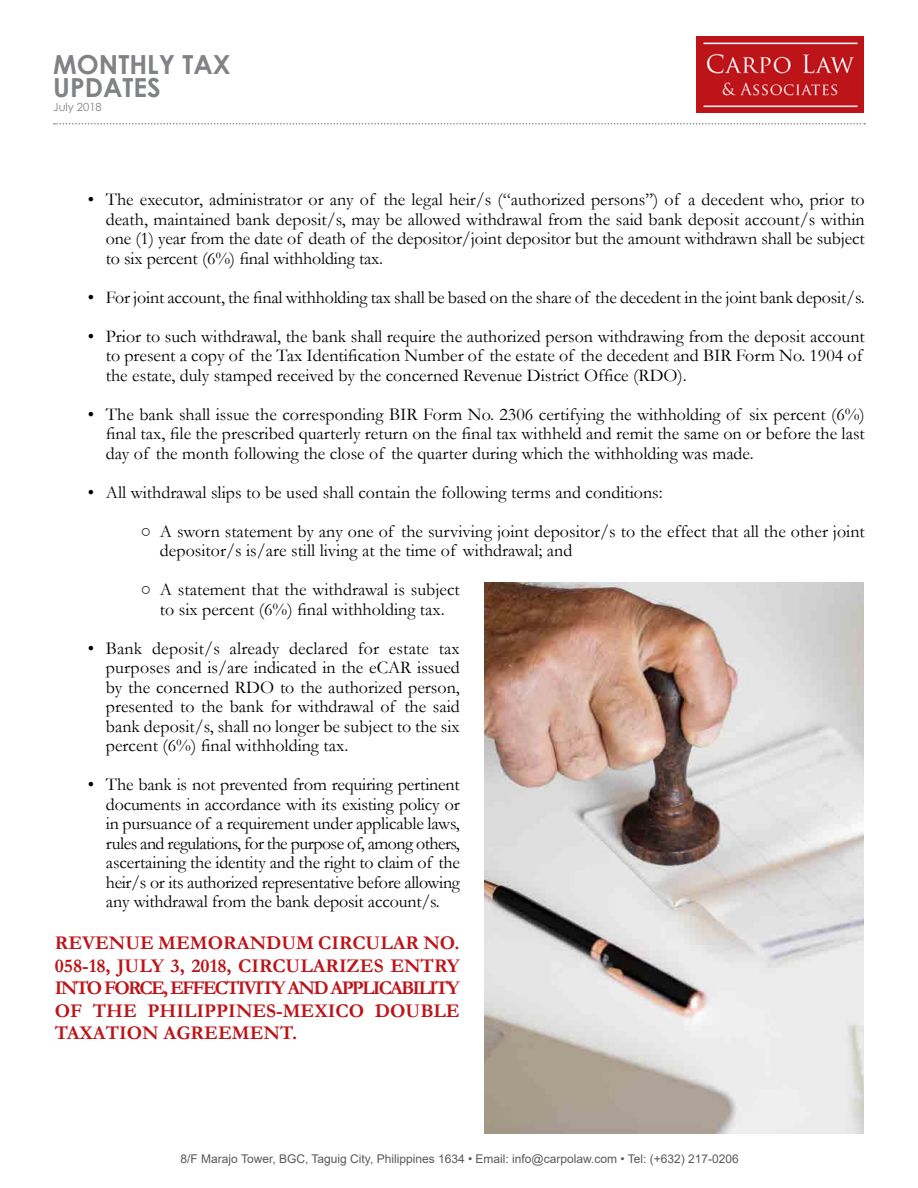
<style>
.page{position:relative;width:918px;height:1188px;background:#fff}
.page>*{position:absolute;margin:0;border:0;box-sizing:border-box;transform-origin:0 0}
.t1{font:700 26.25px/23.2px "Century Gothic";color:#808285}
.t2{font:700 19.5px/22.5px "Garamond";color:#bc1419;text-align:justify}
.t3{font:18px/19.5px "Garamond";color:#000;text-align:justify}
.t4{font:12px "Arial";color:#58595b}
.t5{font:11.25px "Century Gothic";color:#808285}
.s1{font-family:"Arial"}
</style>
<div class="page">
<svg style="left:54px;top:123px;width:811px;height:1px"></svg>
<img style="left:697px;top:37px;width:167px;height:75px">
<img style="left:484px;top:582px;width:379px;height:551px">
<h1 class="t1" style="left:53px;top:51px;width:179px">MONTHLY TAX<br>UPDATES</h1>
<p class="t5" style="left:53px;top:99px;width:50px">July 2018</p>
<p class="t3" style="left:106px;top:189px;width:761px;text-indent:-18px">• The executor, administrator or any of the legal heir/s (“authorized persons’’) of a decedent who, prior to death, maintained bank deposit/s, may be allowed withdrawal from the said bank deposit account/s within one (1) year from the date of death of the depositor/joint depositor but the amount withdrawn shall be subject to six percent (6%) final withholding tax.</p>
<p class="t3" style="left:88px;top:287px;width:779px">• For joint account, the final withholding tax shall be based on the share of the decedent in the joint bank deposit/s.</p>
<p class="t3" style="left:106px;top:326px;width:761px;text-align:left;text-indent:-18px">• Prior to such withdrawal, the bank shall require the authorized person withdrawing from the deposit account to present a copy of the Tax Identification Number of the estate of the decedent and BIR Form No. 1904 of the estate, duly stamped received by the concerned Revenue District Office (RDO).</p>
<p class="t3" style="left:106px;top:404px;width:761px;text-indent:-18px">• The bank shall issue the corresponding BIR Form No. 2306 certifying the withholding of six percent (6%) final tax, file the prescribed quarterly return on the final tax withheld and remit the same on or before the last day of the month following the close of the quarter during which the withholding was made.</p>
<p class="t3" style="left:88px;top:482px;width:576px">• All withdrawal slips to be used shall contain the following terms and conditions:</p>
<p class="t3" style="left:160px;top:521px;width:707px;text-indent:-19px"><span class="s1">○</span> A sworn statement by any one of the surviving joint depositor/s to the effect that all the other joint depositor/s is/are still living at the time of withdrawal; and</p>
<p class="t3" style="left:140px;top:579px;width:321px;text-align:center"><span class="s1">○</span> A statement that the withdrawal is subject to six percent (6%) final withholding tax.</p>
<p class="t3" style="left:106px;top:638px;width:356px;text-indent:-18px">• Bank deposit/s already declared for estate tax purposes and is/are indicated in the eCAR issued by the concerned RDO to the authorized person, presented to the bank for withdrawal of the said bank deposit/s, shall no longer be subject to the six percent (6%) final withholding tax.</p>
<p class="t3" style="left:106px;top:774px;width:356px;text-indent:-18px">• The bank is not prevented from requiring pertinent documents in accordance with its existing policy or in pursuance of a requirement under applicable laws, rules and regulations, for the purpose of, among others, ascertaining the identity and the right to claim of the heir/s or its authorized representative before allowing any withdrawal from the bank deposit account/s.</p>
<p class="t2" style="left:55px;top:932px;width:406px">REVENUE MEMORANDUM CIRCULAR NO.<br>058-18, JULY 3, 2018, CIRCULARIZES ENTRY INTO FORCE, EFFECTIVITY AND APPLICABILITY OF THE PHILIPPINES-MEXICO DOUBLE TAXATION AGREEMENT.</p>
<p class="t4" style="left:181px;top:1151px;width:560px">8/F Marajo Tower, BGC, Taguig City, Philippines 1634 • Email: info@carpolaw.com • Tel: (+632) 217-0206</p>
</div>
